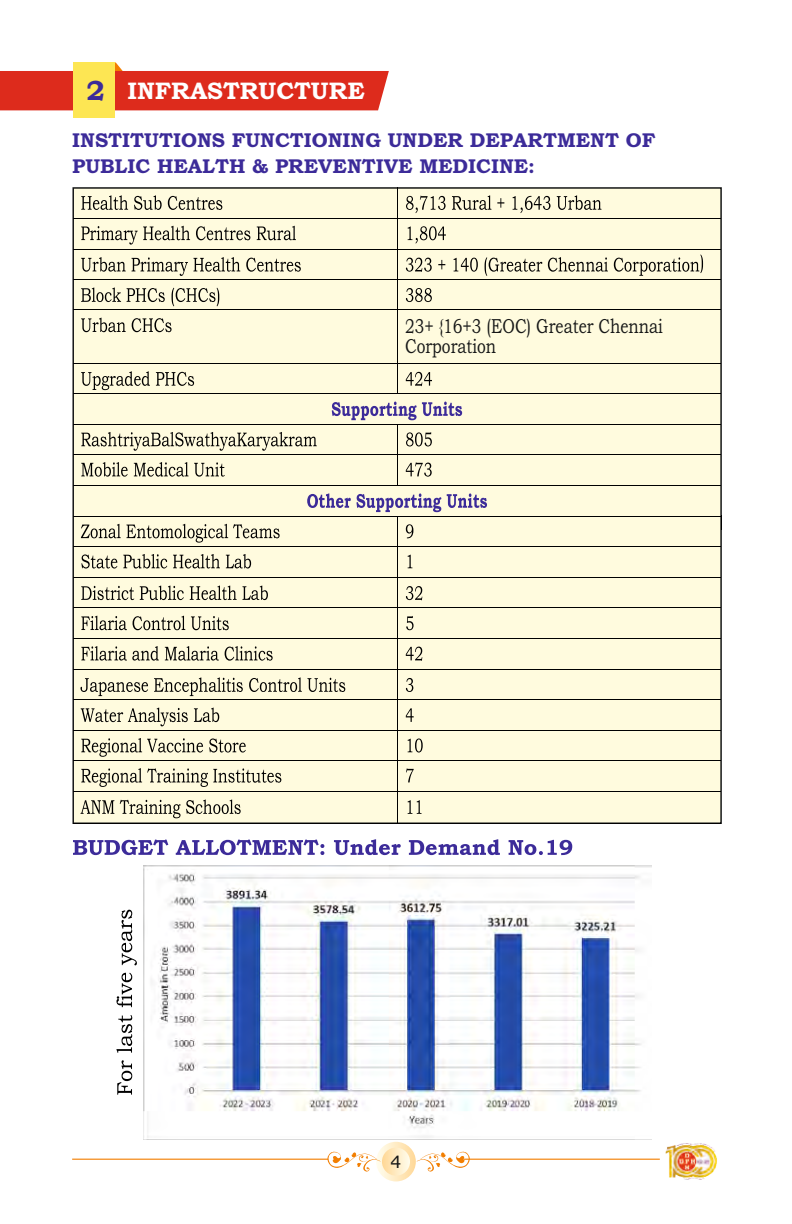
<style>
.page{position:relative;width:792px;height:1224px;background:#fff}
.page>*{position:absolute;margin:0;border:0;box-sizing:border-box;transform-origin:0 0}
.t1{font:700 24px "Bookman Old Style";color:#fff}
.t2{font:20.4px/20.4px "Bookman Old Style";color:#151616;scale:.77 1}
.t3{font:700 20px/25.8px "Bookman Old Style";color:#3c2b99}
.t4{font:17px "Verdana";color:#151616}
.s1{font-size:28px;color:#3c2b99}
</style>
<div class="page">
<div style="left:72px;top:187px;width:650px;height:637px;background:#fffbde;border:2px solid #151616"></div>
<svg style="left:81px;top:195px;width:141px;height:15px"></svg>
<svg style="left:406px;top:195px;width:195px;height:18px"></svg>
<hr style="left:397px;top:197px;width:1px;height:196px;background:#000">
<svg style="left:81px;top:226px;width:215px;height:19px"></svg>
<svg style="left:408px;top:226px;width:38px;height:18px"></svg>
<hr style="left:73px;top:218px;width:324px;height:1px;background:#000">
<hr style="left:397px;top:218px;width:324px;height:1px;background:#000">
<svg style="left:81px;top:257px;width:220px;height:19px"></svg>
<svg style="left:406px;top:254px;width:297px;height:22px"></svg>
<hr style="left:73px;top:249px;width:324px;height:1px;background:#000">
<hr style="left:397px;top:249px;width:324px;height:1px;background:#000">
<svg style="left:81px;top:288px;width:138px;height:18px"></svg>
<svg style="left:406px;top:288px;width:26px;height:14px"></svg>
<hr style="left:73px;top:279px;width:324px;height:1px;background:#000">
<hr style="left:397px;top:279px;width:324px;height:1px;background:#000">
<svg style="left:81px;top:318px;width:91px;height:14px"></svg>
<hr style="left:73px;top:309px;width:324px;height:1px;background:#000">
<hr style="left:397px;top:309px;width:324px;height:1px;background:#000">
<svg style="left:81px;top:371px;width:113px;height:19px"></svg>
<svg style="left:406px;top:372px;width:26px;height:14px"></svg>
<hr style="left:73px;top:363px;width:324px;height:1px;background:#000">
<hr style="left:397px;top:363px;width:324px;height:1px;background:#000">
<hr style="left:73px;top:393px;width:324px;height:1px;background:#000">
<hr style="left:397px;top:393px;width:324px;height:1px;background:#000">
<svg style="left:81px;top:432px;width:236px;height:19px"></svg>
<svg style="left:406px;top:432px;width:26px;height:14px"></svg>
<hr style="left:73px;top:424px;width:324px;height:1px;background:#000">
<svg style="left:332px;top:402px;width:130px;height:19px"></svg>
<hr style="left:397px;top:424px;width:324px;height:1px;background:#000">
<hr style="left:397px;top:425px;width:1px;height:61px;background:#000">
<svg style="left:81px;top:462px;width:144px;height:15px"></svg>
<svg style="left:406px;top:462px;width:26px;height:15px"></svg>
<hr style="left:73px;top:454px;width:324px;height:1px;background:#000">
<hr style="left:397px;top:454px;width:324px;height:1px;background:#000">
<hr style="left:73px;top:485px;width:324px;height:1px;background:#000">
<hr style="left:397px;top:485px;width:324px;height:1px;background:#000">
<svg style="left:81px;top:524px;width:199px;height:19px"></svg>
<svg style="left:406px;top:524px;width:7px;height:14px"></svg>
<hr style="left:73px;top:516px;width:324px;height:1px;background:#000">
<svg style="left:307px;top:493px;width:180px;height:20px"></svg>
<hr style="left:397px;top:516px;width:324px;height:1px;background:#000">
<svg style="left:721px;top:516px;width:1px;height:14px"></svg>
<hr style="left:397px;top:517px;width:1px;height:306px;background:#000">
<svg style="left:81px;top:554px;width:170px;height:15px"></svg>
<svg style="left:408px;top:555px;width:4px;height:13px"></svg>
<hr style="left:73px;top:546px;width:324px;height:1px;background:#000">
<hr style="left:397px;top:546px;width:324px;height:1px;background:#000">
<svg style="left:81px;top:586px;width:187px;height:14px"></svg>
<svg style="left:406px;top:586px;width:16px;height:14px"></svg>
<hr style="left:73px;top:577px;width:324px;height:1px;background:#000">
<hr style="left:397px;top:577px;width:324px;height:1px;background:#000">
<svg style="left:81px;top:616px;width:148px;height:14px"></svg>
<svg style="left:406px;top:616px;width:8px;height:14px"></svg>
<hr style="left:73px;top:608px;width:324px;height:1px;background:#000">
<hr style="left:397px;top:608px;width:324px;height:1px;background:#000">
<svg style="left:81px;top:646px;width:192px;height:15px"></svg>
<svg style="left:406px;top:647px;width:16px;height:14px"></svg>
<hr style="left:73px;top:638px;width:324px;height:1px;background:#000">
<hr style="left:397px;top:638px;width:324px;height:1px;background:#000">
<svg style="left:81px;top:677px;width:264px;height:19px"></svg>
<svg style="left:406px;top:678px;width:7px;height:14px"></svg>
<hr style="left:73px;top:669px;width:324px;height:1px;background:#000">
<hr style="left:397px;top:669px;width:324px;height:1px;background:#000">
<svg style="left:81px;top:708px;width:138px;height:18px"></svg>
<svg style="left:406px;top:708px;width:8px;height:14px"></svg>
<hr style="left:73px;top:699px;width:324px;height:1px;background:#000">
<hr style="left:397px;top:699px;width:324px;height:1px;background:#000">
<svg style="left:81px;top:738px;width:165px;height:19px"></svg>
<svg style="left:408px;top:738px;width:15px;height:15px"></svg>
<hr style="left:73px;top:730px;width:324px;height:1px;background:#000">
<hr style="left:397px;top:730px;width:324px;height:1px;background:#000">
<svg style="left:81px;top:768px;width:200px;height:19px"></svg>
<svg style="left:406px;top:768px;width:8px;height:14px"></svg>
<hr style="left:73px;top:760px;width:324px;height:1px;background:#000">
<hr style="left:397px;top:760px;width:324px;height:1px;background:#000">
<svg style="left:81px;top:800px;width:160px;height:18px"></svg>
<svg style="left:408px;top:800px;width:14px;height:14px"></svg>
<hr style="left:73px;top:791px;width:324px;height:1px;background:#000">
<hr style="left:397px;top:791px;width:324px;height:1px;background:#000">
<hr style="left:73px;top:823px;width:324px;height:1px;background:#000">
<hr style="left:397px;top:823px;width:324px;height:1px;background:#000">
<svg style="left:73px;top:840px;width:251px;height:15px"></svg>
<svg style="left:334px;top:839px;width:238px;height:16px"></svg>
<svg style="left:116px;top:910px;width:21px;height:185px"></svg>
<svg style="left:0;top:62px;width:389px;height:48px"></svg>
<div style="left:74px;top:62px;width:41px;height:55px;background:#fde653"></div>
<img style="left:143px;top:865px;width:508px;height:274px">
<svg style="left:376px;top:1142px;width:40px;height:39px"></svg>
<div style="left:382px;top:1148px;width:28px;height:28px;background:linear-gradient(to right,#ffd897,#fffbe9);border-radius:50%"></div>
<svg style="left:327px;top:1151px;width:54px;height:21px"></svg>
<svg style="left:416px;top:1151px;width:54px;height:21px"></svg>
<hr style="left:72px;top:1159px;width:256px;height:1px;background:#f27e00">
<hr style="left:464px;top:1159px;width:196px;height:1px;background:#f27e00">
<img style="left:665px;top:1143px;width:52px;height:37px">
<p class="t1" style="left:86px;top:82px;width:280px"><span class="s1">2</span> INFRASTRUCTURE</p>
<p class="t3" style="left:72px;top:129px;width:585px">INSTITUTIONS FUNCTIONING UNDER DEPARTMENT OF<br>PUBLIC HEALTH &amp; PREVENTIVE MEDICINE:</p>
<p class="t2" style="left:405px;top:318px;width:336px">23+ {16+3 (EOC) Greater Chennai<br>Corporation</p>
<p class="t4" style="left:390px;top:1155px;width:12px">4</p>
</div>
